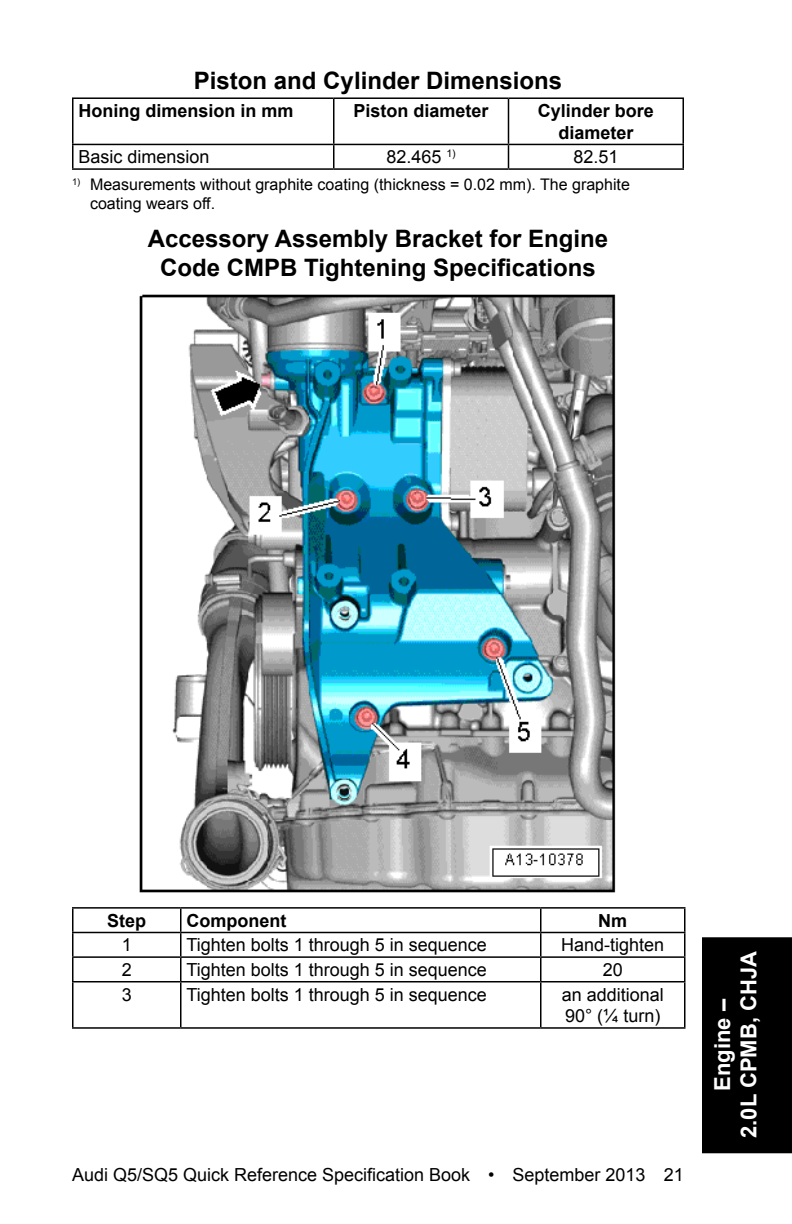
<style>
.page{position:relative;width:792px;height:1224px;background:#fff}
.page>*{position:absolute;margin:0;border:0;box-sizing:border-box;transform-origin:0 0}
.t1{font:700 24px/28.8px "Arial";color:#000;text-align:center}
.t2{font:700 22px/26.4px "Arial";color:#fff;text-align:center}
.t3{font:18px/21.6px "Arial";color:#000}
.t4{font:700 18px/21.6px "Arial";color:#000;text-align:center}
.t5{font:16px/19.2px "Arial";color:#000}
</style>
<div class="page">
<div style="left:702px;top:937px;width:90px;height:216px;background:#000"></div>
<hr style="left:72px;top:97px;width:262px;height:2px;background:#000">
<hr style="left:72px;top:99px;width:2px;height:45px;background:#000">
<hr style="left:334px;top:97px;width:174px;height:2px;background:#000">
<hr style="left:508px;top:97px;width:176px;height:2px;background:#000">
<hr style="left:682px;top:99px;width:2px;height:45px;background:#000">
<hr style="left:72px;top:145px;width:2px;height:23px;background:#000">
<hr style="left:682px;top:145px;width:2px;height:23px;background:#000">
<hr style="left:72px;top:168px;width:262px;height:2px;background:#000">
<hr style="left:334px;top:168px;width:174px;height:2px;background:#000">
<hr style="left:508px;top:168px;width:176px;height:2px;background:#000">
<hr style="left:333px;top:99px;width:1px;height:45px;background:#000">
<hr style="left:508px;top:99px;width:1px;height:45px;background:#000">
<svg style="left:333px;top:145px;width:1px;height:23px"></svg>
<svg style="left:508px;top:145px;width:1px;height:23px"></svg>
<hr style="left:72px;top:144px;width:262px;height:1px;background:#000">
<hr style="left:334px;top:144px;width:174px;height:1px;background:#000">
<hr style="left:508px;top:144px;width:176px;height:1px;background:#000">
<img style="left:139px;top:294px;width:477px;height:599px">
<hr style="left:72px;top:907px;width:109px;height:2px;background:#000">
<hr style="left:72px;top:909px;width:2px;height:23px;background:#000">
<hr style="left:181px;top:907px;width:360px;height:2px;background:#000">
<hr style="left:541px;top:907px;width:145px;height:2px;background:#000">
<hr style="left:684px;top:909px;width:2px;height:23px;background:#000">
<hr style="left:72px;top:933px;width:2px;height:23px;background:#000">
<hr style="left:684px;top:933px;width:2px;height:23px;background:#000">
<hr style="left:72px;top:958px;width:2px;height:23px;background:#000">
<hr style="left:684px;top:958px;width:2px;height:23px;background:#000">
<hr style="left:72px;top:982px;width:2px;height:45px;background:#000">
<hr style="left:684px;top:982px;width:2px;height:45px;background:#000">
<hr style="left:72px;top:1027px;width:109px;height:2px;background:#000">
<hr style="left:181px;top:1027px;width:360px;height:2px;background:#000">
<hr style="left:541px;top:1027px;width:145px;height:2px;background:#000">
<hr style="left:180px;top:909px;width:2px;height:23px;background:#000">
<hr style="left:540px;top:909px;width:2px;height:23px;background:#000">
<hr style="left:180px;top:933px;width:2px;height:23px;background:#000">
<hr style="left:540px;top:933px;width:2px;height:23px;background:#000">
<hr style="left:180px;top:958px;width:2px;height:23px;background:#000">
<hr style="left:540px;top:958px;width:2px;height:23px;background:#000">
<hr style="left:180px;top:982px;width:2px;height:45px;background:#000">
<hr style="left:540px;top:982px;width:2px;height:45px;background:#000">
<hr style="left:72px;top:932px;width:109px;height:1px;background:#000">
<hr style="left:181px;top:932px;width:360px;height:1px;background:#000">
<hr style="left:541px;top:932px;width:145px;height:1px;background:#000">
<hr style="left:72px;top:956px;width:109px;height:2px;background:#000">
<hr style="left:181px;top:956px;width:360px;height:2px;background:#000">
<hr style="left:541px;top:956px;width:145px;height:2px;background:#000">
<hr style="left:72px;top:981px;width:109px;height:1px;background:#000">
<hr style="left:181px;top:981px;width:360px;height:1px;background:#000">
<hr style="left:541px;top:981px;width:145px;height:1px;background:#000">
<h1 class="t1" style="left:194px;top:67px;width:370px">Piston and Cylinder Dimensions</h1>
<p class="t4" style="left:79px;top:101px;width:217px">Honing dimension in mm</p>
<p class="t4" style="left:354px;top:101px;width:137px">Piston diameter</p>
<p class="t4" style="left:538px;top:101px;width:118px">Cylinder bore diameter</p>
<p class="t3" style="left:79px;top:146px;width:133px">Basic dimension</p>
<p class="t3" style="left:386px;top:146px;width:71px">82.465 <sup>1)</sup></p>
<p class="t3" style="left:573px;top:146px;width:47px">82.51</p>
<p class="t5" style="left:90px;top:175px;width:541px;text-indent:-18px"><sup>1)</sup> Measurements without graphite coating (thickness = 0.02 mm). The graphite coating wears off.</p>
<h1 class="t1" style="left:148px;top:225px;width:462px">Accessory Assembly Bracket for Engine<br>Code CMPB Tightening Specifications</h1>
<p class="t4" style="left:107px;top:910px;width:41px">Step</p>
<p class="t4" style="left:187px;top:910px;width:101px">Component</p>
<p class="t4" style="left:598px;top:910px;width:30px">Nm</p>
<p class="t3" style="left:122px;top:934px;width:12px">1</p>
<p class="t3" style="left:187px;top:934px;width:302px">Tighten bolts 1 through 5 in sequence</p>
<p class="t3" style="left:561px;top:934px;width:105px">Hand-tighten</p>
<p class="t3" style="left:122px;top:959px;width:12px">2</p>
<p class="t3" style="left:187px;top:959px;width:302px">Tighten bolts 1 through 5 in sequence</p>
<p class="t3" style="left:603px;top:959px;width:22px">20</p>
<p class="t3" style="left:122px;top:984px;width:12px">3</p>
<p class="t3" style="left:187px;top:984px;width:302px">Tighten bolts 1 through 5 in sequence</p>
<p class="t3" style="left:562px;top:984px;width:104px">an additional<br>90° (¼ turn)</p>
<p class="t3" style="left:72px;top:1164px;width:613px">Audi Q5/SQ5 Quick Reference Specification Book • September 2013 21</p>
<p class="t2" style="left:710px;top:1138px;width:188px;rotate:-90deg">Engine –<br>2.0L CPMB, CHJA</p>
</div>
